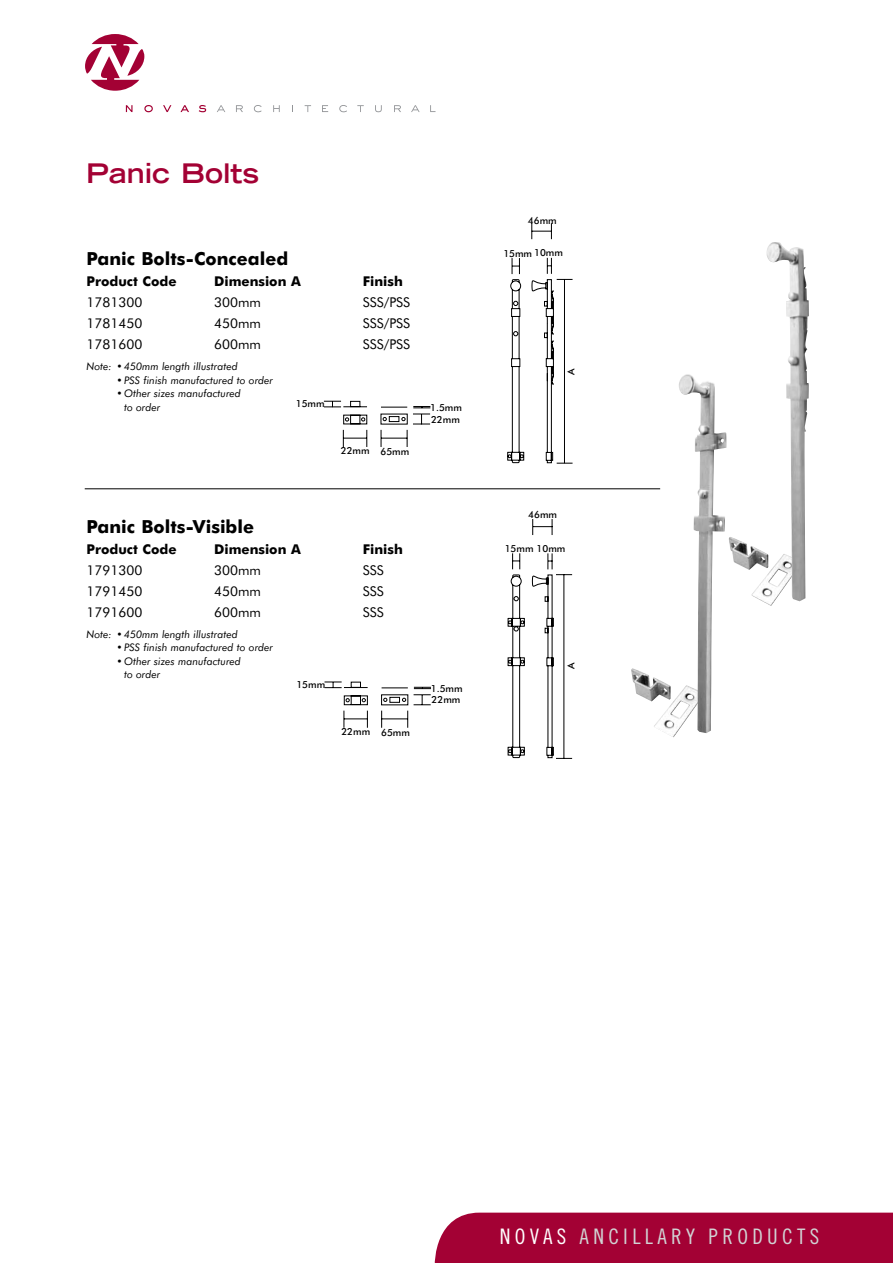
<style>
.page{position:relative;width:893px;height:1263px;background:#fff}
.page>*{position:absolute;margin:0;border:0;box-sizing:border-box;transform-origin:0 0}
.t1{font:700 expanded 27px "Trade Gothic LT Std";color:#a30134}
.t2{font:21.3px "Trade Gothic LT Std Cn 18";letter-spacing:.2em;color:#d1d3d4}
.t3{font:700 18px "Futura BT";color:#000}
.t4{font:13.5px "Futura BT";color:#000}
.t5{font:700 13.5px "Futura BT";color:#000}
.t6{font:italic 10.5px/13.5px "Futura BT";color:#000}
.t7{font:500 9.75px "Futura BT";color:#000}
.s1{color:#fff}
</style>
<div class="page">
<div style="left:435px;top:1212px;width:458px;height:51px;background:#a30134"></div>
<svg style="left:126px;top:105px;width:7px;height:7px"></svg>
<svg style="left:144px;top:105px;width:9px;height:7px"></svg>
<svg style="left:163px;top:105px;width:8px;height:7px"></svg>
<svg style="left:180px;top:105px;width:9px;height:7px"></svg>
<svg style="left:199px;top:105px;width:7px;height:7px"></svg>
<svg style="left:217px;top:105px;width:8px;height:7px"></svg>
<svg style="left:236px;top:105px;width:7px;height:7px"></svg>
<svg style="left:254px;top:105px;width:8px;height:7px"></svg>
<svg style="left:273px;top:105px;width:7px;height:7px"></svg>
<svg style="left:305px;top:105px;width:6px;height:7px"></svg>
<svg style="left:322px;top:105px;width:6px;height:7px"></svg>
<svg style="left:339px;top:105px;width:8px;height:7px"></svg>
<svg style="left:357px;top:105px;width:7px;height:7px"></svg>
<svg style="left:375px;top:105px;width:7px;height:7px"></svg>
<svg style="left:394px;top:105px;width:7px;height:7px"></svg>
<svg style="left:411px;top:105px;width:9px;height:7px"></svg>
<svg style="left:85px;top:34px;width:59px;height:57px"></svg>
<hr style="left:85px;top:488px;width:575px;height:1px;background:#000">
<svg style="left:508px;top:519px;width:65px;height:240px"></svg>
<svg style="left:507px;top:223px;width:66px;height:240px"></svg>
<img style="left:729px;top:537px;width:71px;height:69px">
<img style="left:631px;top:668px;width:48px;height:69px">
<img style="left:679px;top:374px;width:47px;height:359px">
<img style="left:767px;top:255px;width:42px;height:346px">
<svg style="left:324px;top:401px;width:106px;height:46px"></svg>
<svg style="left:324px;top:682px;width:107px;height:46px"></svg>
<h1 class="t1" style="left:86px;top:155px;width:174px">Panic Bolts</h1>
<h3 class="t3" style="left:87px;top:248px;width:203px">Panic Bolts-Concealed</h3>
<p class="t5" style="left:87px;top:273px;width:92px">Product Code</p>
<p class="t5" style="left:214px;top:273px;width:88px">Dimension A</p>
<p class="t5" style="left:363px;top:273px;width:41px">Finish</p>
<p class="t4" style="left:87px;top:294px;width:57px">1781300</p>
<p class="t4" style="left:214px;top:294px;width:48px">300mm</p>
<p class="t4" style="left:363px;top:294px;width:49px">SSS/PSS</p>
<p class="t4" style="left:87px;top:315px;width:57px">1781450</p>
<p class="t4" style="left:214px;top:315px;width:48px">450mm</p>
<p class="t4" style="left:363px;top:315px;width:49px">SSS/PSS</p>
<p class="t4" style="left:87px;top:336px;width:57px">1781600</p>
<p class="t4" style="left:214px;top:336px;width:48px">600mm</p>
<p class="t4" style="left:363px;top:336px;width:49px">SSS/PSS</p>
<p class="t6" style="left:87px;top:360px;width:153px">Note: • 450mm length illustrated</p>
<p class="t6" style="left:117px;top:373px;width:158px">• PSS finish manufactured to order</p>
<p class="t6" style="left:124px;top:387px;width:118px;text-indent:-7px">• Other sizes manufactured to order</p>
<p class="t7" style="left:296px;top:397px;width:30px">15mm</p>
<p class="t7" style="left:341px;top:445px;width:70px">22mm 65mm</p>
<p class="t7" style="left:430px;top:401px;width:33px">1.5mm</p>
<p class="t7" style="left:431px;top:413px;width:30px">22mm</p>
<h3 class="t3" style="left:87px;top:515px;width:169px">Panic Bolts-Visible</h3>
<p class="t5" style="left:87px;top:541px;width:92px">Product Code</p>
<p class="t5" style="left:214px;top:541px;width:88px">Dimension A</p>
<p class="t5" style="left:363px;top:541px;width:41px">Finish</p>
<p class="t4" style="left:87px;top:562px;width:57px">1791300</p>
<p class="t4" style="left:214px;top:562px;width:48px">300mm</p>
<p class="t4" style="left:363px;top:562px;width:22px">SSS</p>
<p class="t4" style="left:87px;top:583px;width:57px">1791450</p>
<p class="t4" style="left:214px;top:583px;width:48px">450mm</p>
<p class="t4" style="left:363px;top:583px;width:22px">SSS</p>
<p class="t4" style="left:87px;top:604px;width:57px">1791600</p>
<p class="t4" style="left:214px;top:604px;width:48px">600mm</p>
<p class="t4" style="left:363px;top:604px;width:22px">SSS</p>
<p class="t6" style="left:87px;top:627px;width:153px">Note: • 450mm length illustrated</p>
<p class="t6" style="left:117px;top:641px;width:158px">• PSS finish manufactured to order</p>
<p class="t6" style="left:124px;top:654px;width:118px;text-indent:-7px">• Other sizes manufactured to order</p>
<p class="t7" style="left:296px;top:678px;width:30px">15mm</p>
<p class="t7" style="left:341px;top:726px;width:70px">22mm 65mm</p>
<p class="t7" style="left:431px;top:682px;width:33px">1.5mm</p>
<p class="t7" style="left:432px;top:694px;width:30px">22mm</p>
<p class="t7" style="left:528px;top:214px;width:30px">46mm</p>
<p class="t7" style="left:503px;top:247px;width:61px">15mm 10mm</p>
<p class="t7" style="left:565px;top:375px;width:8px;rotate:-90deg">A</p>
<p class="t7" style="left:528px;top:508px;width:30px">46mm</p>
<p class="t7" style="left:505px;top:542px;width:62px">15mm 10mm</p>
<p class="t7" style="left:565px;top:669px;width:8px;rotate:-90deg">A</p>
<h2 class="t2" style="left:500px;top:1224px;width:321px"><span class="s1">NOVAS</span> ANCILLARY PRODUCTS</h2>
</div>
